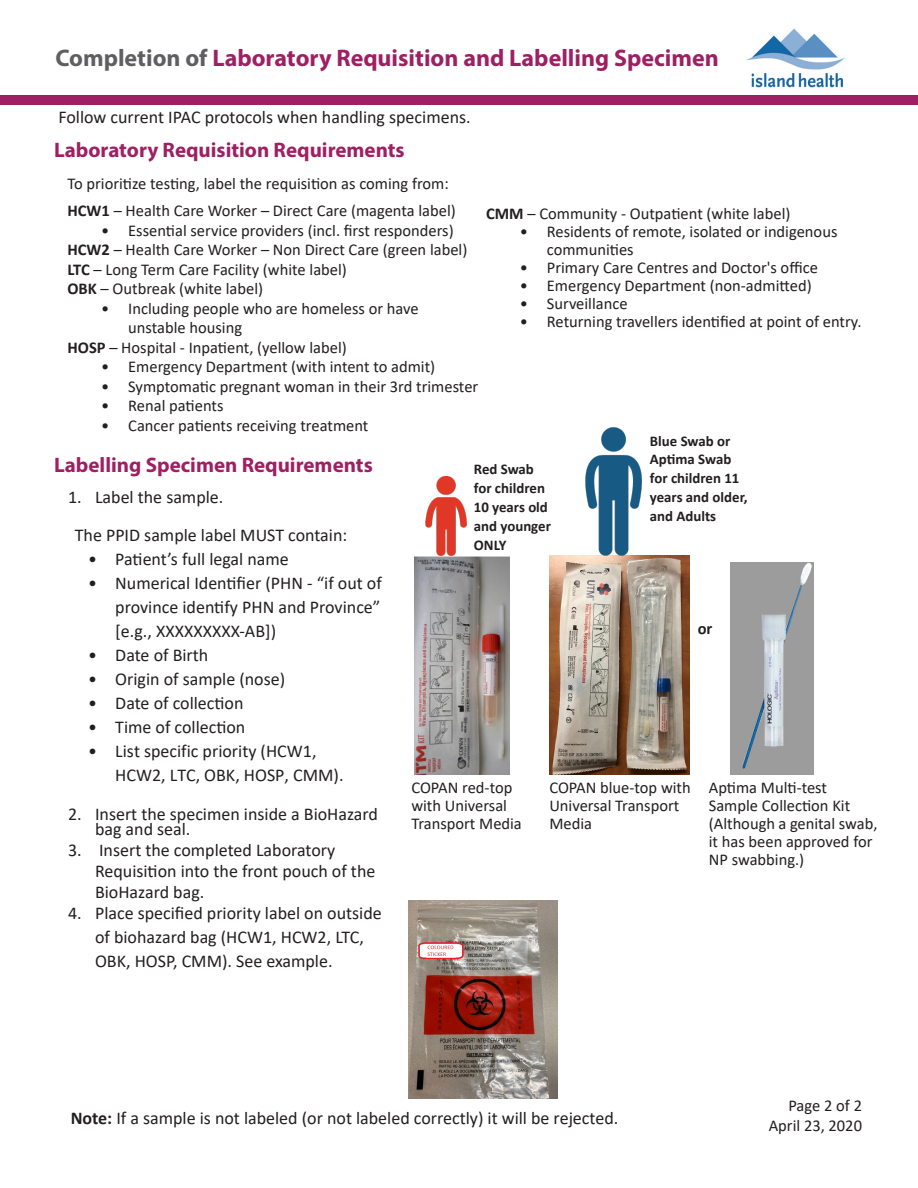
<style>
.page{position:relative;width:918px;height:1188px;background:#fff}
.page>*{position:absolute;margin:0;border:0;box-sizing:border-box;transform-origin:0 0}
.t1{font:700 24px "Myriad Pro";color:#9e2063}
.t2{font:700 21px "Myriad Pro";color:#9e2063}
.Paragraph_Style_1{font:18px/24px "Calibri";color:#231f20}
.Paragraph_Style_1-2{font:16.5px/18px "Calibri";color:#231f20}
.Paragraph_Style_1-3{font:700 16.5px "Calibri";color:#231f20}
.Paragraph_Style_1-4{font:700 14.85px/18.9px "Calibri";color:#231f20}
.s1{color:#5f5f62}
.s2{font-weight:700}
</style>
<div class="page">
<img style="left:549px;top:556px;width:141px;height:218px">
<div style="left:0;top:95px;width:918px;height:9px;background:#9e2063"></div>
<img style="left:746px;top:28px;width:99px;height:60px">
<img style="left:414px;top:556px;width:95px;height:218px">
<img style="left:586px;top:428px;width:56px;height:127px">
<img style="left:426px;top:476px;width:41px;height:79px">
<img style="left:730px;top:562px;width:83px;height:212px">
<img style="left:409px;top:900px;width:149px;height:199px">
<p class="t1" style="left:55px;top:43px;width:665px"><span class="s1">Completion of</span> Laboratory Requisition and Labelling Specimen</p>
<p class="Paragraph_Style_1" style="left:58px;top:105px;width:414px">Follow current IPAC protocols when handling specimens.</p>
<p class="t2" style="left:54px;top:137px;width:352px">Laboratory Requisition Requirements</p>
<p class="Paragraph_Style_1-2" style="left:68px;top:174px;width:383px">To prioritize testing, label the requisition as coming from:</p>
<p class="Paragraph_Style_1-2" style="left:68px;top:201px;width:390px"><span class="s2">HCW1</span> – Health Care Worker – Direct Care (magenta label)</p>
<p class="Paragraph_Style_1-2" style="left:101px;top:221px;width:354px">• Essential service providers (incl. first responders)</p>
<p class="Paragraph_Style_1-2" style="left:67px;top:240px;width:401px"><span class="s2">HCW2</span> – Health Care Worker – Non Direct Care (green label)</p>
<p class="Paragraph_Style_1-2" style="left:67px;top:260px;width:281px"><span class="s2">LTC</span> – Long Term Care Facility (white label)</p>
<p class="Paragraph_Style_1-2" style="left:67px;top:279px;width:197px"><span class="s2">OBK</span> – Outbreak (white label)</p>
<p class="Paragraph_Style_1-2" style="left:128px;top:298px;width:292px;line-height:19.5px;text-indent:-27px">• Including people who are homeless or have unstable housing</p>
<p class="Paragraph_Style_1-2" style="left:67px;top:338px;width:281px"><span class="s2">HOSP</span> – Hospital - Inpatient, (yellow label)</p>
<p class="Paragraph_Style_1-2" style="left:101px;top:357px;width:336px">• Emergency Department (with intent to admit)</p>
<p class="Paragraph_Style_1-2" style="left:101px;top:377px;width:379px">• Symptomatic pregnant woman in their 3rd trimester</p>
<p class="Paragraph_Style_1-2" style="left:101px;top:396px;width:124px">• Renal patients</p>
<p class="Paragraph_Style_1-2" style="left:101px;top:416px;width:269px">• Cancer patients receiving treatment</p>
<p class="Paragraph_Style_1-2" style="left:486px;top:204px;width:306px"><span class="s2">CMM</span> – Community - Outpatient (white label)</p>
<p class="Paragraph_Style_1-2" style="left:547px;top:222px;width:292px;text-indent:-27px">• Residents of remote, isolated or indigenous communities</p>
<p class="Paragraph_Style_1-2" style="left:520px;top:258px;width:300px">• Primary Care Centres and Doctor's office</p>
<p class="Paragraph_Style_1-2" style="left:520px;top:276px;width:293px">• Emergency Department (non-admitted)</p>
<p class="Paragraph_Style_1-2" style="left:520px;top:294px;width:109px">• Surveillance</p>
<p class="Paragraph_Style_1-2" style="left:520px;top:312px;width:343px">• Returning travellers identified at point of entry.</p>
<p class="Paragraph_Style_1-4" style="left:650px;top:431px;width:99px">Blue Swab or<br>Aptima Swab for children 11 years and older, and Adults</p>
<p class="t2" style="left:54px;top:451px;width:320px">Labelling Specimen Requirements</p>
<p class="Paragraph_Style_1" style="left:68px;top:485px;width:157px">1. Label the sample.</p>
<p class="Paragraph_Style_1" style="left:75px;top:522px;width:274px">The PPID sample label MUST contain:</p>
<p class="Paragraph_Style_1" style="left:88px;top:546px;width:202px">• Patient’s full legal name</p>
<p class="Paragraph_Style_1" style="left:115px;top:570px;width:268px;text-align:justify;text-indent:-27px">• Numerical Identifier (PHN - “if out of province identify PHN and Province” [e.g., XXXXXXXXX-AB])</p>
<p class="Paragraph_Style_1" style="left:88px;top:642px;width:122px">• Date of Birth</p>
<p class="Paragraph_Style_1" style="left:88px;top:666px;width:198px">• Origin of sample (nose)</p>
<p class="Paragraph_Style_1" style="left:88px;top:690px;width:157px">• Date of collection</p>
<p class="Paragraph_Style_1" style="left:88px;top:714px;width:159px">• Time of collection</p>
<p class="Paragraph_Style_1" style="left:115px;top:738px;width:230px;text-indent:-27px">• List specific priority (HCW1,<br>HCW2, LTC, OBK, HOSP, CMM).</p>
<p class="Paragraph_Style_1" style="left:95px;top:806px;width:285px;line-height:15px;text-indent:-27px">2. Insert the specimen inside a BioHazard bag and seal.</p>
<p class="Paragraph_Style_1" style="left:95px;top:839px;width:282px;line-height:21px;text-indent:-27px">3. Insert the completed Laboratory<br>Requisition into the front pouch of the<br>BioHazard bag.</p>
<p class="Paragraph_Style_1" style="left:95px;top:900px;width:288px;text-indent:-27px">4. Place specified priority label on outside of biohazard bag (HCW1, HCW2, LTC,<br>OBK, HOSP, CMM). See example.</p>
<p class="Paragraph_Style_1-4" style="left:474px;top:460px;width:79px">Red Swab for children<br>10 years old and younger<br>ONLY</p>
<p class="Paragraph_Style_1-3" style="left:698px;top:617px;width:16px">or</p>
<p class="Paragraph_Style_1-2" style="left:411px;top:778px;width:112px">COPAN red-top with Universal<br>Transport Media</p>
<p class="Paragraph_Style_1-2" style="left:549px;top:778px;width:143px">COPAN blue-top with<br>Universal Transport<br>Media</p>
<p class="Paragraph_Style_1-2" style="left:709px;top:778px;width:143px">Aptima Multi-test<br>Sample Collection Kit</p>
<p class="Paragraph_Style_1-2" style="left:709px;top:814px;width:170px">(Although a genital swab, it has been approved for<br>NP swabbing.)</p>
<p class="Paragraph_Style_1" style="left:71px;top:1106px;width:549px"><span class="s2">Note:</span> If a sample is not labeled (or not labeled correctly) it will be rejected.</p>
<p class="Paragraph_Style_1-2" style="left:788px;top:1096px;width:75px">Page 2 of 2</p>
<p class="Paragraph_Style_1-2" style="left:769px;top:1116px;width:95px">April 23, 2020</p>
</div>
